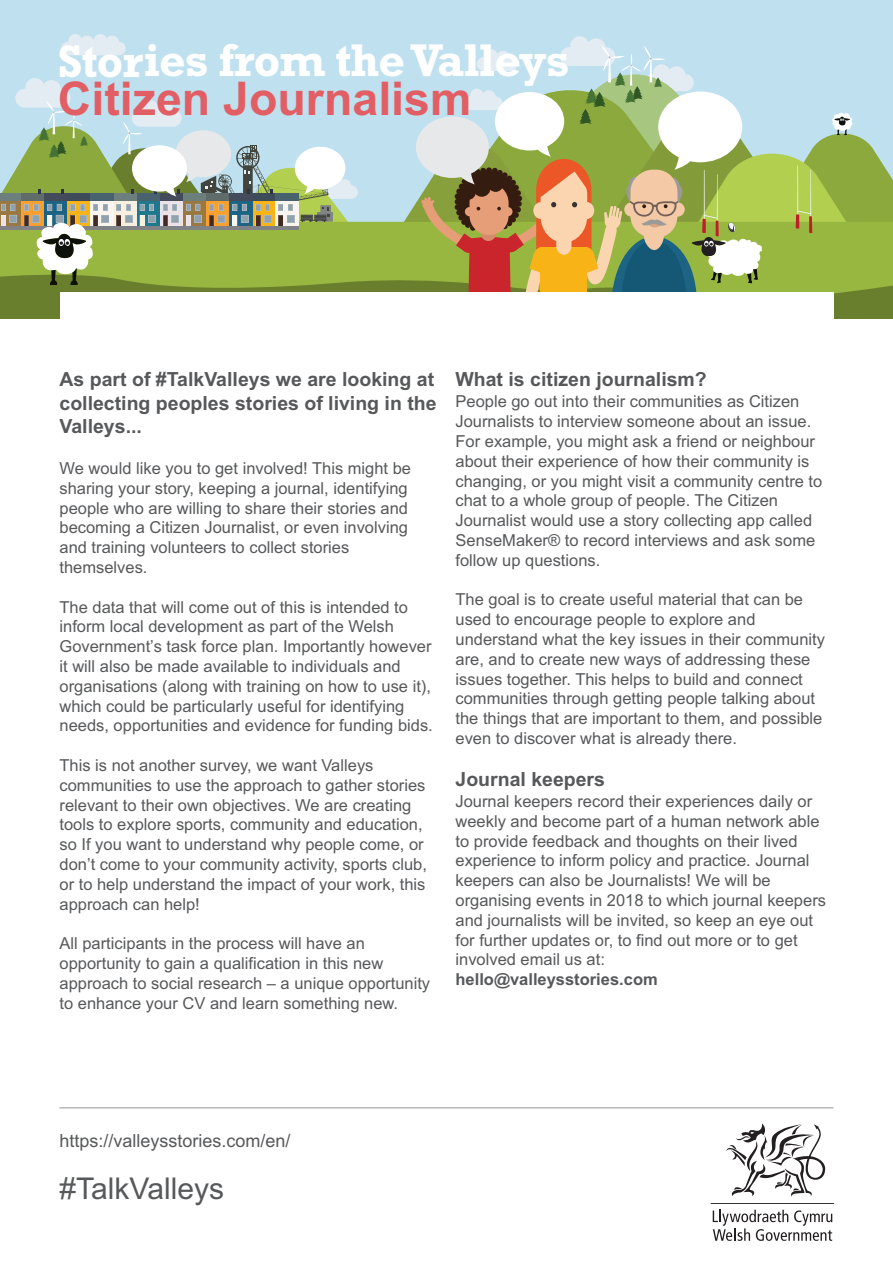
<style>
.page{position:relative;width:893px;height:1263px;background:#fff}
.page>*{position:absolute;margin:0;border:0;box-sizing:border-box;transform-origin:0 0}
.t1{font:700 46.5px "Rockwell";letter-spacing:-.02em;color:#fff}
.t2{font:700 46.5px "Arial";color:#e15f64}
.t3{font:30px "Arial";color:#57585a}
.t4{font:700 19.5px/23.4px "Arial";color:#57585a}
.t5{font:18px "Arial";color:#57585a}
.t6{font:16.5px/19.8px "Arial";color:#57585a}
.t7{font:700 16.5px "Arial";color:#57585a}
</style>
<div class="page">
<div style="left:0;top:0;width:893px;height:314px;background:#bee0ef"></div>
<svg style="left:61px;top:34px;width:65px;height:21px"></svg>
<svg style="left:0;top:222px;width:400px;height:78px;background:#869e41"></svg>
<svg style="left:0;top:78px;width:358px;height:207px"></svg>
<svg style="left:400px;top:36px;width:493px;height:283px"></svg>
<div style="left:60px;top:293px;width:773px;height:79px;background:#fff"></div>
<svg style="left:726px;top:1123px;width:99px;height:73px"></svg>
<svg style="left:713px;top:1210px;width:119px;height:31px"></svg>
<hr style="left:710px;top:1203px;width:124px;height:1px;background:#231f20">
<hr style="left:60px;top:1107px;width:773px;height:1px;background:#939598">
<h1 class="t1" style="left:58px;top:33px;width:513px">Stories from theValleys</h1>
<h1 class="t2" style="left:58px;top:71px;width:415px">Citizen Journalism</h1>
<p class="t4" style="left:60px;top:368px;width:379px">As part of #TalkValleys we are looking at collecting peoples stories of living in the<br>Valleys...</p>
<p class="t6" style="left:60px;top:458px;width:353px">We would like you to get involved! This might be sharing your story, keeping a journal, identifying people who are willing to share their stories and becoming a Citizen Journalist, or even involving and training volunteers to collect stories themselves.</p>
<p class="t6" style="left:60px;top:597px;width:375px">The data that will come out of this is intended to inform local development as part of the Welsh Government’s task force plan. Importantly however it will also be made available to individuals and organisations (along with training on how to use it), which could be particularly useful for identifying needs, opportunities and evidence for funding bids.</p>
<p class="t6" style="left:60px;top:755px;width:369px">This is not another survey, we want Valleys communities to use the approach to gather stories relevant to their own objectives. We are creating tools to explore sports, community and education, so If you want to understand why people come, or don’t come to your community activity, sports club, or to help understand the impact of your work, this approach can help!</p>
<p class="t6" style="left:60px;top:934px;width:372px">All participants in the process will have an opportunity to gain a qualification in this new approach to social research – a unique opportunity to enhance your CV and learn something new.</p>
<p class="t4" style="left:455px;top:368px;width:253px">What is citizen journalism?</p>
<p class="t6" style="left:455px;top:392px;width:368px">People go out into their communities as Citizen Journalists to interview someone about an issue.<br>For example, you might ask a friend or neighbour about their experience of how their community is changing, or you might visit a community centre to chat to a whole group of people. The Citizen Journalist would use a story collecting app called SenseMaker® to record interviews and ask some follow up questions.</p>
<p class="t6" style="left:455px;top:590px;width:371px">The goal is to create useful material that can be used to encourage people to explore and understand what the key issues in their community are, and to create new ways of addressing these issues together. This helps to build and connect communities through getting people talking about the things that are important to them, and possible even to discover what is already there.</p>
<p class="t4" style="left:455px;top:767px;width:151px">Journal keepers</p>
<p class="t6" style="left:455px;top:791px;width:372px">Journal keepers record their experiences daily or weekly and become part of a human network able to provide feedback and thoughts on their lived experience to inform policy and practice. Journal keepers can also be Journalists! We will be organising events in 2018 to which journal keepers and journalists will be invited, so keep an eye out for further updates or, to find out more or to get involved email us at:</p>
<p class="t7" style="left:455px;top:970px;width:204px">hello@valleysstories.com</p>
<p class="t5" style="left:60px;top:1131px;width:233px">https://valleysstories.com/en/</p>
<h2 class="t3" style="left:60px;top:1171px;width:166px">#TalkValleys</h2>
</div>
